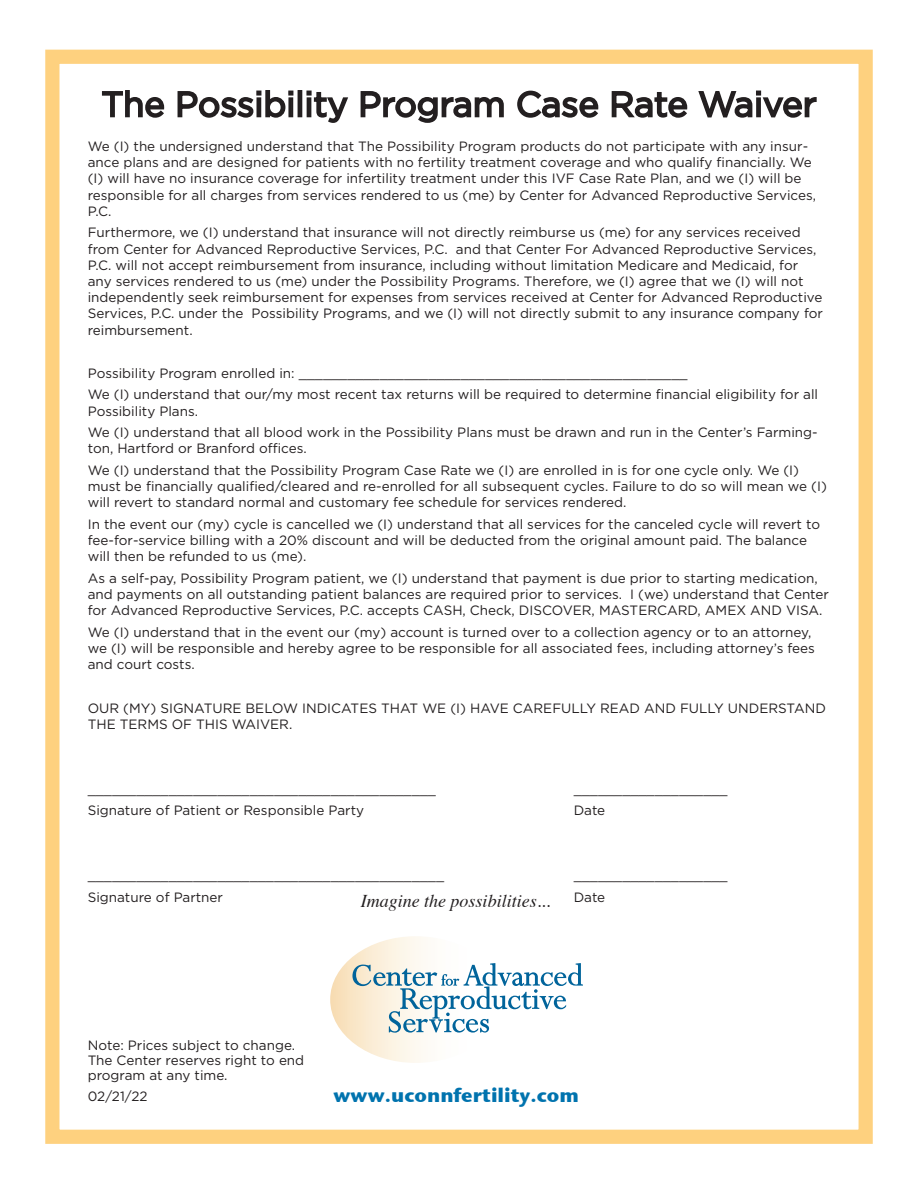
<style>
.page{position:relative;width:918px;height:1188px;background:#fff}
.page>*{position:absolute;margin:0;border:0;box-sizing:border-box;transform-origin:0 0}
.Headline{font:34.5px "Gotham";color:#231f20}
.t1{font:700 19.5px "Stone Sans ITC";color:#0073ae}
.t2{font:italic 18px "Times";color:#231f20}
.Note{font:13.5px/16.2px "Gotham";color:#231f20}
</style>
<div class="page">
<div style="left:45px;top:50px;width:828px;height:1094px;border:14px solid #fed17f"></div>
<svg style="left:330px;top:936px;width:253px;height:127px"></svg>
<svg style="left:101px;top:90px;width:64px;height:28px"></svg>
<svg style="left:177px;top:90px;width:116px;height:28px"></svg>
<div style="left:288px;top:97px;width:5px;height:20px;border:2px solid #231f20"></div>
<div style="left:298px;top:90px;width:4px;height:27px;border:2px solid #231f20"></div>
<svg style="left:306px;top:91px;width:42px;height:32px"></svg>
<svg style="left:360px;top:91px;width:144px;height:32px"></svg>
<svg style="left:517px;top:90px;width:82px;height:28px"></svg>
<svg style="left:611px;top:91px;width:77px;height:27px"></svg>
<svg style="left:698px;top:90px;width:119px;height:28px"></svg>
<p class="Headline" style="left:101px;top:85px;width:717px">The Possibility Program Case Rate Waiver</p>
<p class="Note" style="left:88px;top:138px;width:730px">We (I) the undersigned understand that The Possibility Program products do not participate with any insur&shy;ance plans and are designed for patients with no fertility treatment coverage and who qualify financially. We (I) will have no insurance coverage for infertility treatment under this IVF Case Rate Plan, and we (I) will be responsible for all charges from services rendered to us (me) by Center for Advanced Reproductive Services, P.C.</p>
<p class="Note" style="left:88px;top:225px;width:737px">Furthermore, we (I) understand that insurance will not directly reimburse us (me) for any services received from Center for Advanced Reproductive Services, P.C. and that Center For Advanced Reproductive Services, P.C. will not accept reimbursement from insurance, including without limitation Medicare and Medicaid, for any services rendered to us (me) under the Possibility Programs. Therefore, we (I) agree that we (I) will not independently seek reimbursement for expenses from services received at Center for Advanced Reproductive Services, P.C. under the Possibility Programs, and we (I) will not directly submit to any insurance company for reimbursement.</p>
<p class="Note" style="left:88px;top:365px;width:601px">Possibility Program enrolled in: ________________________________________________</p>
<p class="Note" style="left:88px;top:387px;width:732px">We (I) understand that our/my most recent tax returns will be required to determine financial eligibility for all<br>Possibility Plans.</p>
<p class="Note" style="left:88px;top:424px;width:731px">We (I) understand that all blood work in the Possibility Plans must be drawn and run in the Center’s Farming&shy;ton, Hartford or Branford offices.</p>
<p class="Note" style="left:88px;top:462px;width:741px">We (I) understand that the Possibility Program Case Rate we (I) are enrolled in is for one cycle only. We (I) must be financially qualified/cleared and re-enrolled for all subsequent cycles. Failure to do so will mean we (I) will revert to standard normal and customary fee schedule for services rendered.</p>
<p class="Note" style="left:88px;top:516px;width:734px">In the event our (my) cycle is cancelled we (I) understand that all services for the canceled cycle will revert to fee-for-service billing with a 20% discount and will be deducted from the original amount paid. The balance will then be refunded to us (me).</p>
<p class="Note" style="left:88px;top:570px;width:743px">As a self-pay, Possibility Program patient, we (I) understand that payment is due prior to starting medication, and payments on all outstanding patient balances are required prior to services. I (we) understand that Center for Advanced Reproductive Services, P.C. accepts CASH, Check, DISCOVER, MASTERCARD, AMEX AND VISA.</p>
<p class="Note" style="left:88px;top:624px;width:729px">We (I) understand that in the event our (my) account is turned over to a collection agency or to an attorney, we (I) will be responsible and hereby agree to be responsible for all associated fees, including attorney’s fees and court costs.</p>
<p class="Note" style="left:88px;top:700px;width:740px">OUR (MY) SIGNATURE BELOW INDICATES THAT WE (I) HAVE CAREFULLY READ AND FULLY UNDERSTAND<br>THE TERMS OF THIS WAIVER.</p>
<p class="Note" style="left:88px;top:781px;width:350px">___________________________________________</p>
<p class="Note" style="left:574px;top:781px;width:155px">___________________</p>
<p class="Note" style="left:88px;top:802px;width:278px">Signature of Patient or Responsible Party</p>
<p class="Note" style="left:574px;top:802px;width:33px">Date</p>
<p class="Note" style="left:88px;top:867px;width:358px">____________________________________________</p>
<p class="Note" style="left:574px;top:867px;width:155px">___________________</p>
<p class="Note" style="left:88px;top:889px;width:137px">Signature of Partner</p>
<p class="Note" style="left:574px;top:889px;width:33px">Date</p>
<h3 class="t2" style="left:361px;top:885px;width:191px">Imagine the possibilities...</h3>
<p class="Note" style="left:88px;top:1038px;width:218px;line-height:15px">Note: Prices subject to change.<br>The Center reserves right to end program at any time.</p>
<p class="Note" style="left:88px;top:1088px;width:61px">02/21/22</p>
<h2 class="t1" style="left:334px;top:1078px;width:247px">www.uconnfertility.com</h2>
</div>
